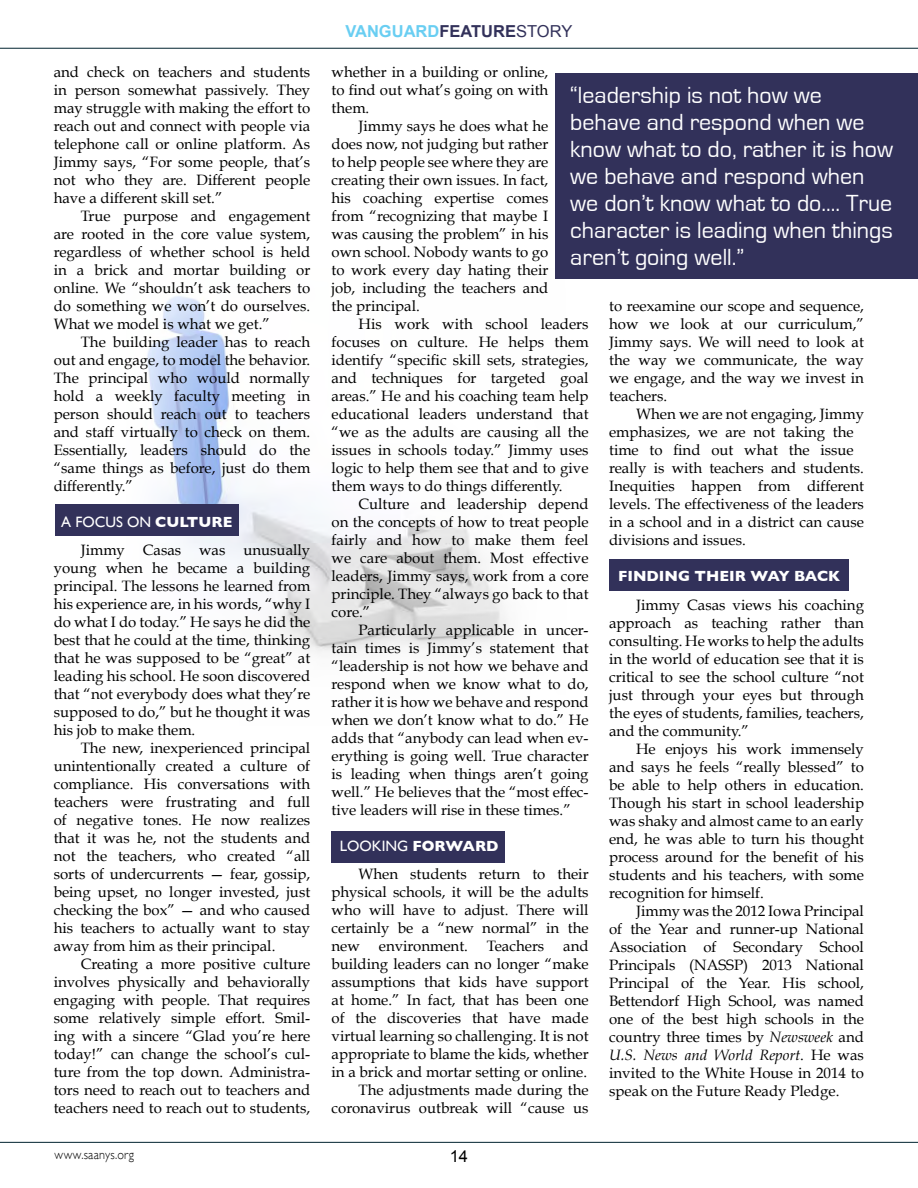
<style>
.page{position:relative;width:918px;height:1188px;background:#fff}
.page>*{position:absolute;margin:0;border:0;box-sizing:border-box;transform-origin:0 0}
.t1{font:24px/27px "Eurostile";color:#fff}
.t2{font:700 16.5px "Arial";color:#69cef2}
.t3{font:16.5px "Arial";color:#000}
.t4{font:15px/18px "Book Antiqua";color:#000;text-align:justify}
.t5{font:15px "Gill Sans";color:#fff}
.t6{font:700 15px "Gill Sans";color:#fff}
.t7{font:300 13.5px "Gill Sans";letter-spacing:.02em;color:#000;scale:.9 1}
.s1{font-weight:700}
.s2{color:#32315a}
.s3{font-weight:400;color:#32315a}
.s4{font-style:italic}
</style>
<div class="page">
<img style="left:147px;top:278px;width:419px;height:375px">
<div style="left:609px;top:560px;width:239px;height:31px;background:#32315a"></div>
<div style="left:332px;top:831px;width:173px;height:31px;background:#32315a"></div>
<div style="left:55px;top:504px;width:184px;height:32px;background:#32315a"></div>
<hr style="left:0;top:48px;width:918px;height:1px;background:#00232f">
<hr style="left:0;top:1142px;width:918px;height:1px;background:#00232f">
<div style="left:555px;top:73px;width:363px;height:205px;background:#32315a"></div>
<p class="t4" style="left:54px;top:62px;width:258px">and check on teachers and students in person somewhat passively. They may struggle with making the effort to reach out and connect with people via telephone call or online platform. As Jimmy says, “For some people, that’s not who they are. Different people have a different skill set.”</p>
<p class="t4" style="left:54px;top:206px;width:258px;text-indent:27px">True purpose and engagement are rooted in the core value system, regardless of whether school is held in a brick and mortar building or online. We “shouldn’t ask teachers to do something we won’t do ourselves.<br>What we model is what we get.”</p>
<p class="t4" style="left:54px;top:332px;width:258px;text-indent:27px">The building leader has to reach out and engage, to model the behavior.<br>The principal who would normally hold a weekly faculty meeting in person should reach out to teachers and staff virtually to check on them.<br>Essentially, leaders should do the “same things as before, just do them differently.”</p>
<p class="t5" style="left:61px;top:513px;width:173px">A FOCUS ON <span class="s1">CULTURE</span></p>
<p class="t4" style="left:54px;top:541px;width:258px;text-indent:27px">Jimmy Casas was unusually young when he became a building principal. The lessons he learned from his experience are, in his words, “why I do what I do today.” He says he did the best that he could at the time, thinking that he was supposed to be “great” at leading his school. He soon discovered that “not everybody does what they’re supposed to do,” but he thought it was his job to make them.</p>
<p class="t4" style="left:54px;top:739px;width:258px;text-indent:27px">The new, inexperienced principal unintentionally created a culture of compliance. His conversations with teachers were frustrating and full of negative tones. He now realizes that it was he, not the students and not the teachers, who created “all sorts of undercurrents — fear, gossip, being upset, no longer invested, just checking the box” — and who caused his teachers to actually want to stay away from him as their principal.</p>
<p class="t4" style="left:54px;top:955px;width:258px;text-indent:27px">Creating a more positive culture involves physically and behaviorally engaging with people. That requires some relatively simple effort. Smil&shy;ing with a sincere “Glad you’re here today!” can change the school’s cul&shy;ture from the top down. Administra&shy;tors need to reach out to teachers and teachers need to reach out to students,</p>
<p class="t2" style="left:345px;top:20px;width:229px">VANGUARD<span class="s2">FEATURE</span><span class="s3">STORY</span></p>
<p class="t4" style="left:332px;top:63px;width:218px">whether in a building or online, to find out what’s going on with them.</p>
<p class="t4" style="left:332px;top:117px;width:218px;text-indent:27px">Jimmy says he does what he does now, not judging but rather to help people see where they are creating their own issues. In fact, his coaching expertise comes from “recognizing that maybe I was causing the problem” in his own school. Nobody wants to go to work every day hating their job, including the teachers and the principal.</p>
<p class="t4" style="left:332px;top:315px;width:259px;text-indent:27px">His work with school leaders focuses on culture. He helps them identify “specific skill sets, strategies, and techniques for targeted goal areas.” He and his coaching team help educational leaders understand that “we as the adults are causing all the issues in schools today.” Jimmy uses logic to help them see that and to give them ways to do things differently.</p>
<p class="t4" style="left:332px;top:495px;width:259px;text-indent:27px">Culture and leadership depend on the concepts of how to treat people fairly and how to make them feel we care about them. Most effective leaders, Jimmy says, work from a core principle. They “always go back to that core.”</p>
<p class="t4" style="left:332px;top:621px;width:259px;text-indent:27px">Particularly applicable in uncer&shy;tain times is Jimmy’s statement that “leadership is not how we behave and respond when we know what to do, rather it is how we behave and respond when we don’t know what to do.” He adds that “anybody can lead when ev&shy;erything is going well. True character is leading when things aren’t going well.” He believes that the “most effec&shy;tive leaders will rise in these times.”</p>
<p class="t5" style="left:340px;top:837px;width:160px">LOOKING <span class="s1">FORWARD</span></p>
<p class="t4" style="left:332px;top:865px;width:259px;text-indent:27px">When students return to their physical schools, it will be the adults who will have to adjust. There will certainly be a “new normal” in the new</p>
<h1 class="t1" style="left:570px;top:82px;width:324px">“leadership is not how we behave and respond when we know what to do, rather it is how we behave and respond when we don’t know what to do.... True character is leading when things aren’t going well.”</h1>
<p class="t4" style="left:609px;top:297px;width:256px">to reexamine our scope and sequence, how we look at our curriculum,” Jimmy says. We will need to look at the way we communicate, the way we engage, and the way we invest in teachers.</p>
<p class="t4" style="left:609px;top:405px;width:256px;text-align:left;text-indent:27px">When we are not engaging, Jimmy emphasizes, we are not taking the time to find out what the issue really is with teachers and students.<br>Inequities happen from different levels. The effectiveness of the leaders in a school and in a district can cause divisions and issues.</p>
<p class="t6" style="left:618px;top:564px;width:224px">FINDING THEIR WAY BACK</p>
<p class="t4" style="left:609px;top:596px;width:256px;text-indent:27px">Jimmy Casas views his coaching approach as teaching rather than consulting. He works to help the adults in the world of education see that it is critical to see the school culture “not just through your eyes but through the eyes of students, families, teachers, and the community.”</p>
<p class="t4" style="left:609px;top:740px;width:256px;text-indent:27px">He enjoys his work immensely and says he feels “really blessed” to be able to help others in education.<br>Though his start in school leadership was shaky and almost came to an early end, he was able to turn his thought process around for the benefit of his students and his teachers, with some recognition for himself.</p>
<p class="t4" style="left:609px;top:902px;width:256px;text-indent:27px">Jimmy was the 2012 Iowa Principal of the Year and runner-up National Association of Secondary School Principals (NASSP) 2013 National Principal of the Year. His school, Bettendorf High School, was named one of the best high schools in the country three times by <span class="s4">Newsweek</span> and <span class="s4">U.S. News and World Report</span>. He was invited to the White House in 2014 to speak on the Future Ready Pledge.</p>
<p class="t4" style="left:332px;top:937px;width:259px;text-align:right">and<br>building leaders can no longer “make assumptions that kids have support at home.” In fact, that has been one of the discoveries that have made virtual learning so challenging. It is not appropriate to blame the kids, whether in a brick and mortar setting or online.<br>The adjustments made during the coronavirus outbreak will “cause us</p>
<p class="t4" style="left:379px;top:937px;width:91px">environment.</p>
<p class="t4" style="left:487px;top:937px;width:59px">Teachers</p>
<p class="t7" style="left:54px;top:1144px;width:90px">www.saanys.org</p>
<p class="t3" style="left:450px;top:1146px;width:20px">14</p>
</div>
